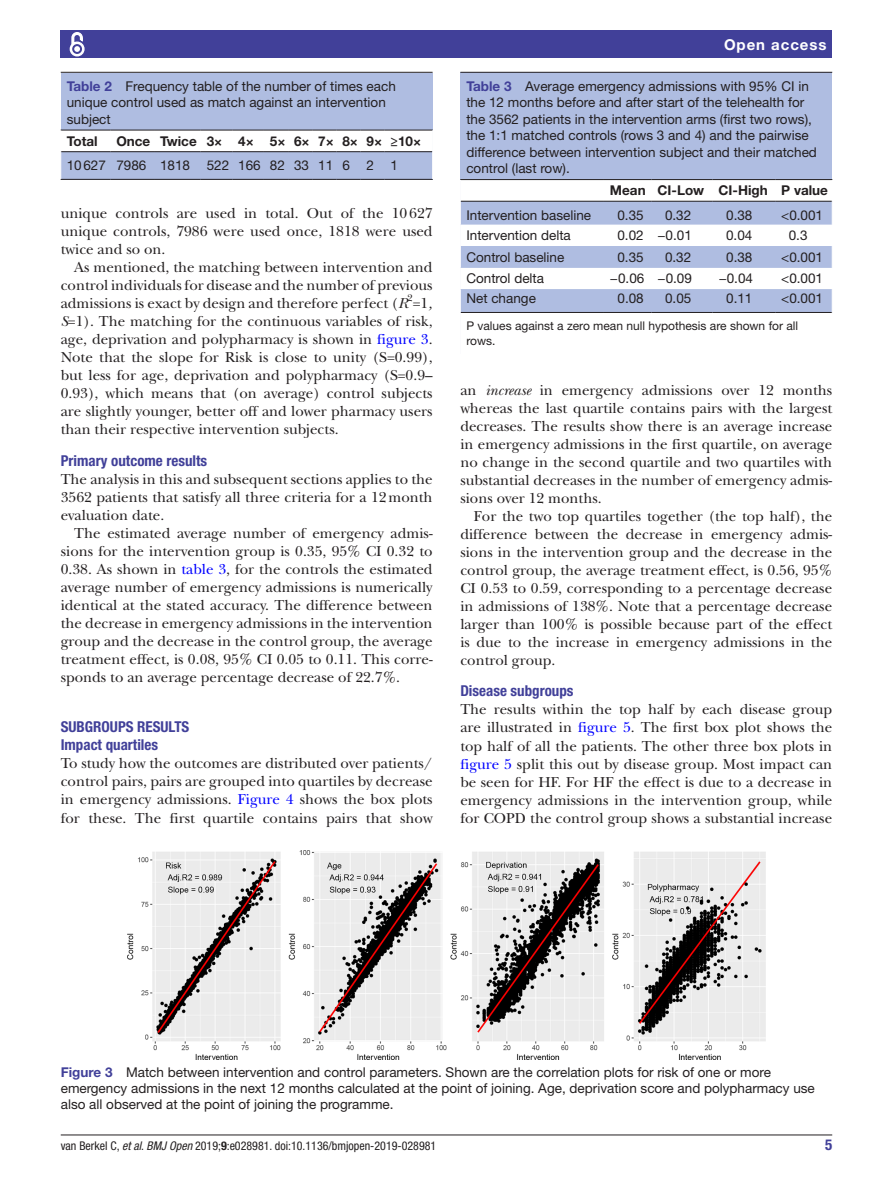
<style>
.page{position:relative;width:893px;height:1191px;background:#fff}
.page>*{position:absolute;margin:0;border:0;box-sizing:border-box;transform-origin:0 0}
.t1{font:15px/18px "New Baskerville";color:#231f20;text-align:justify}
.t2{font:700 condensed 15px/18px "Helvetica Neue LT Std";color:#414099}
.t3{font:700 15px "Helvetica Neue LT Std";letter-spacing:.065em;color:#fff}
.t4{font:13.5px/16.5px "Helvetica Neue LT Std";color:#231f20}
.t5{font:700 13.5px "Helvetica Neue LT Std";color:#231f20}
.t6{font:condensed 12px "Helvetica Neue LT Std";color:#231f20}
.t7{font:12px/15px "Helvetica Neue LT Std";color:#231f20}
.t8{font:9.9px "New Baskerville";color:#231f20}
.s1{font-weight:700;color:#414099}
.s2{font-style:italic}
.s3{color:#00f}
.s4{font-weight:700}
</style>
<div class="page">
<hr style="left:61px;top:1134px;width:771px;height:1px;background:#231f20">
<div style="left:61px;top:31px;width:771px;height:27px;background:#414099"></div>
<svg style="left:69px;top:32px;width:16px;height:25px"></svg>
<div style="left:61px;top:73px;width:372px;height:107px;background:#afbde1"></div>
<hr style="left:61px;top:72px;width:372px;height:1px;background:#231f20">
<svg style="left:60px;top:130px;width:373px;height:50px"></svg>
<img style="left:127px;top:850px;width:638px;height:209px">
<div style="left:460px;top:73px;width:372px;height:281px;background:#afbde1"></div>
<hr style="left:460px;top:72px;width:372px;height:1px;background:#231f20">
<div style="left:461px;top:313px;width:371px;height:41px;background:#fff"></div>
<hr style="left:460px;top:179px;width:144px;height:1px;background:#231f20">
<hr style="left:604px;top:179px;width:47px;height:1px;background:#231f20">
<hr style="left:651px;top:179px;width:62px;height:1px;background:#231f20">
<hr style="left:713px;top:179px;width:62px;height:1px;background:#231f20">
<hr style="left:775px;top:179px;width:57px;height:1px;background:#231f20">
<hr style="left:604px;top:312px;width:47px;height:1px;background:#231f20">
<hr style="left:651px;top:312px;width:62px;height:1px;background:#231f20">
<hr style="left:713px;top:312px;width:62px;height:1px;background:#231f20">
<hr style="left:775px;top:312px;width:57px;height:1px;background:#231f20">
<hr style="left:460px;top:312px;width:144px;height:1px;background:#231f20">
<hr style="left:460px;top:312px;width:1px;height:42px;background:#fff">
<svg style="left:460px;top:180px;width:373px;height:132px"></svg>
<hr style="left:466px;top:344px;width:366px;height:2px;background:#fff">
<p class="t4" style="left:67px;top:77px;width:331px"><span class="s1">Table 2</span> Frequency table of the number of times each unique control used as match against an intervention subject</p>
<p class="t5" style="left:67px;top:132px;width:32px">Total</p>
<p class="t5" style="left:116px;top:132px;width:306px">Once Twice 3× 4× 5× 6× 7× 8× 9× ≥10×</p>
<p class="t4" style="left:67px;top:157px;width:333px">10627 7986 1818 522 166 82 33 11 6 2 1</p>
<p class="t1" style="left:61px;top:204px;width:373px">unique controls are used in total. Out of the 10627 unique controls, 7986 were used once, 1818 were used twice and so on.</p>
<p class="t1" style="left:61px;top:258px;width:373px;text-indent:14px">As mentioned, the matching between intervention and control individuals for disease and the number of previous admissions is exact by design and therefore perfect (<span class="s2">R</span> =1<span class="s2">,</span></p>
<p class="t8" style="left:408px;top:292px;width:7px">2</p>
<p class="t1" style="left:61px;top:312px;width:373px"><span class="s2">S</span>=1). The matching for the continuous variables of risk, age, deprivation and polypharmacy is shown in <span class="s3">figure 3</span>.<br>Note that the slope for Risk is close to unity (S=0.99), but less for age, deprivation and polypharmacy (S=0.9– 0.93), which means that (on average) control subjects are slightly younger, better off and lower pharmacy users than their respective intervention subjects.</p>
<p class="t2" style="left:61px;top:451px;width:148px">Primary outcome results</p>
<p class="t1" style="left:61px;top:470px;width:373px">The analysis in this and subsequent sections applies to the 3562 patients that satisfy all three criteria for a 12month evaluation date.</p>
<p class="t1" style="left:61px;top:524px;width:373px;text-indent:14px">The estimated average number of emergency admis&shy;sions for the intervention group is 0.35, 95% CI 0.32 to 0.38. As shown in <span class="s3">table 3</span>, for the controls the estimated average number of emergency admissions is numerically identical at the stated accuracy. The difference between the decrease in emergency admissions in the intervention group and the decrease in the control group, the average treatment effect, is 0.08, 95% CI 0.05 to 0.11. This corre&shy;sponds to an average percentage decrease of 22.7%.</p>
<p class="t2" style="left:61px;top:718px;width:129px">Subgroups results<br>Impact quartiles</p>
<p class="t1" style="left:61px;top:754px;width:373px">To study how the outcomes are distributed over patients/ control pairs, pairs are grouped into quartiles by decrease in emergency admissions. <span class="s3">Figure 4</span> shows the box plots for these. The first quartile contains pairs that show</p>
<p class="t3" style="left:724px;top:35px;width:104px">Open access</p>
<p class="t4" style="left:466px;top:77px;width:352px"><span class="s1">Table 3</span> Average emergency admissions with 95% CI in the 12 months before and after start of the telehealth for the 3562 patients in the intervention arms (first two rows), the 1:1 matched controls (rows 3 and 4) and the pairwise difference between intervention subject and their matched control (last row).</p>
<p class="t5" style="left:610px;top:182px;width:220px">Mean CI-Low CI-High P value</p>
<p class="t4" style="left:466px;top:207px;width:126px">Intervention baseline</p>
<p class="t4" style="left:617px;top:207px;width:28px">0.35</p>
<p class="t4" style="left:665px;top:207px;width:28px">0.32</p>
<p class="t4" style="left:726px;top:207px;width:28px">0.38</p>
<p class="t4" style="left:781px;top:207px;width:43px"><span class="s2">&lt;</span>0.001</p>
<p class="t4" style="left:466px;top:227px;width:106px">Intervention delta</p>
<p class="t4" style="left:617px;top:227px;width:76px">0.02 −0.01</p>
<p class="t4" style="left:726px;top:227px;width:28px">0.04</p>
<p class="t4" style="left:789px;top:227px;width:20px">0.3</p>
<p class="t4" style="left:466px;top:248px;width:100px">Control baseline</p>
<p class="t4" style="left:617px;top:248px;width:28px">0.35</p>
<p class="t4" style="left:665px;top:248px;width:28px">0.32</p>
<p class="t4" style="left:726px;top:248px;width:28px">0.38</p>
<p class="t4" style="left:781px;top:248px;width:43px"><span class="s2">&lt;</span>0.001</p>
<p class="t4" style="left:466px;top:270px;width:79px">Control delta</p>
<p class="t4" style="left:610px;top:270px;width:83px">−0.06 −0.09</p>
<p class="t4" style="left:719px;top:270px;width:36px">−0.04</p>
<p class="t4" style="left:781px;top:270px;width:43px"><span class="s2">&lt;</span>0.001</p>
<p class="t4" style="left:466px;top:290px;width:71px">Net change</p>
<p class="t4" style="left:617px;top:290px;width:28px">0.08</p>
<p class="t4" style="left:665px;top:290px;width:28px">0.05</p>
<p class="t4" style="left:726px;top:290px;width:28px">0.11</p>
<p class="t4" style="left:781px;top:290px;width:43px"><span class="s2">&lt;</span>0.001</p>
<p class="t7" style="left:466px;top:318px;width:333px">P values against a zero mean null hypothesis are shown for all rows.</p>
<p class="t1" style="left:460px;top:381px;width:373px">an <span class="s2">increase</span> in emergency admissions over 12 months whereas the last quartile contains pairs with the largest decreases. The results show there is an average increase in emergency admissions in the first quartile, on average no change in the second quartile and two quartiles with substantial decreases in the number of emergency admis&shy;sions over 12 months.</p>
<p class="t1" style="left:460px;top:507px;width:373px;text-indent:14px">For the two top quartiles together (the top half), the difference between the decrease in emergency admis&shy;sions in the intervention group and the decrease in the control group, the average treatment effect, is 0.56, 95% CI 0.53 to 0.59, corresponding to a percentage decrease in admissions of 138%. Note that a percentage decrease larger than 100% is possible because part of the effect is due to the increase in emergency admissions in the control group.</p>
<p class="t2" style="left:460px;top:682px;width:115px">Disease subgroups</p>
<p class="t1" style="left:460px;top:700px;width:373px">The results within the top half by each disease group are illustrated in <span class="s3">figure 5</span>. The first box plot shows the top half of all the patients. The other three box plots in <span class="s3">figure 5</span> split this out by disease group. Most impact can be seen for HF. For HF the effect is due to a decrease in emergency admissions in the intervention group, while for COPD the control group shows a substantial increase</p>
<p class="t4" style="left:61px;top:1063px;width:756px"><span class="s1">Figure 3</span> Match between intervention and control parameters. Shown are the correlation plots for risk of one or more emergency admissions in the next 12 months calculated at the point of joining. Age, deprivation score and polypharmacy use also all observed at the point of joining the programme.</p>
<p class="t6" style="left:61px;top:1138px;width:377px">van Berkel C, <span class="s2">et al</span>. <span class="s2">BMJ Open</span> 2019;<span class="s4">9</span>:e028981. doi:10.1136/bmjopen-2019-028981</p>
<p class="t2" style="left:825px;top:1135px;width:9px">5</p>
</div>
